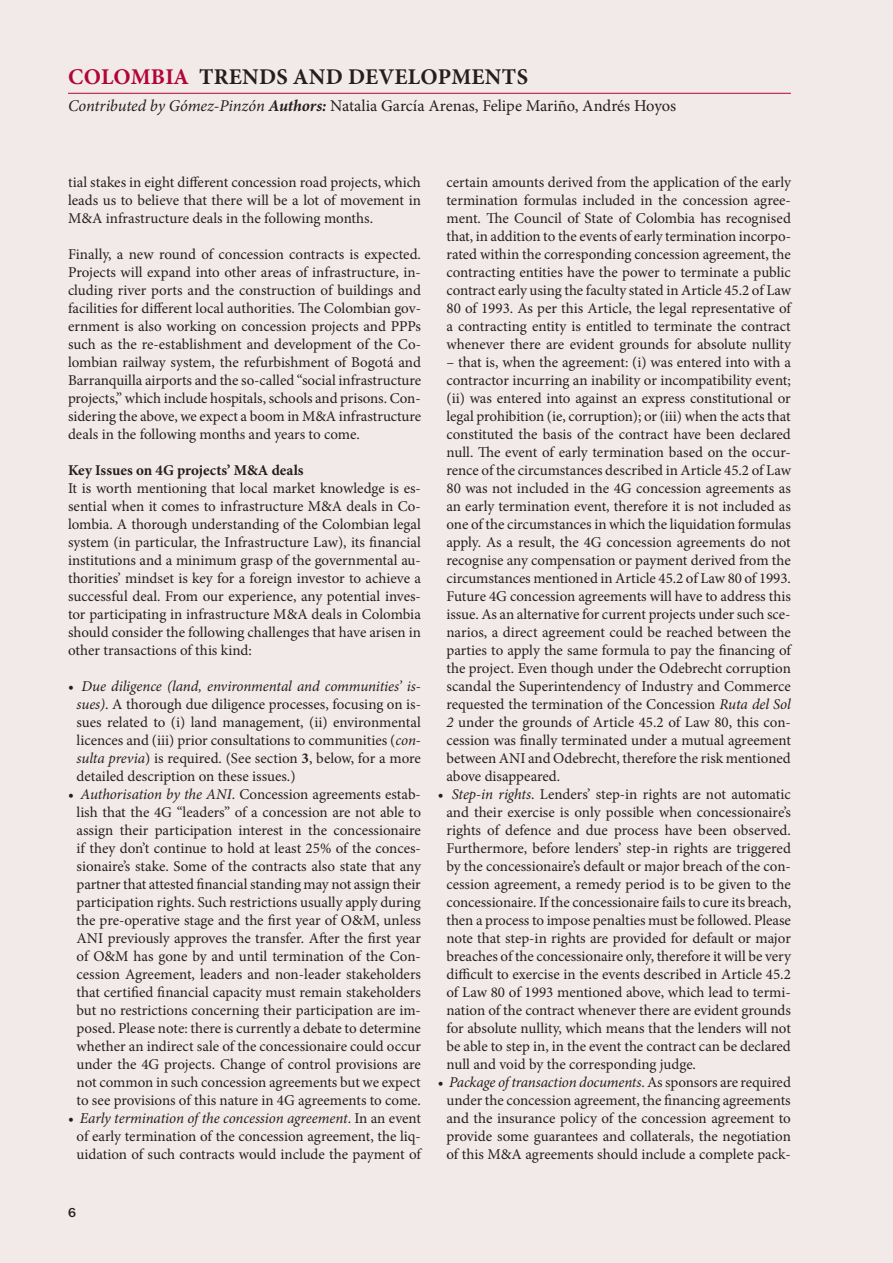
<style>
.page{position:relative;width:893px;height:1263px;background:#f1eae9}
.page>*{position:absolute;margin:0;border:0;box-sizing:border-box;transform-origin:0 0}
.t1{font:700 22.5px "Minion Pro";letter-spacing:.01em;color:#231f20}
.t2{font:700 22.5px "Minion Pro";color:#b30437}
.t3{font:16.5px "Minion Pro";letter-spacing:-.005em;color:#231f20}
.t4{font:15px/18px "Minion Pro";letter-spacing:-.005em;color:#231f20;text-align:justify}
.t5{font:700 15px "Minion Pro";color:#231f20}
.t6{font:500 13.5px "Franklin Gothic URW";color:#231f20}
.s1{color:#b30437}
.s2{font-style:italic}
.s3{font-weight:700;font-style:italic}
.s4{font-weight:700}
</style>
<div class="page">
<hr style="left:68px;top:93px;width:723px;height:1px;background:#b30437">
<h1 class="t2" style="left:68px;top:61px;width:34px">COLOM</h1>
<h1 class="t1" style="left:151px;top:61px;width:379px"><span class="s1">BIA</span> Trends and Developments</h1>
<p class="t3" style="left:68px;top:95px;width:610px"><span class="s2">Contributed by Gómez-Pinzón</span> <span class="s3">Authors:</span> Natalia García Arenas, Felipe Mariño, Andrés Hoyos</p>
<p class="t4" style="left:68px;top:173px;width:354px">tial stakes in eight different concession road projects, which leads us to believe that there will be a lot of movement in M&amp;A infrastructure deals in the following months.</p>
<p class="t4" style="left:68px;top:245px;width:355px">Finally, a new round of concession contracts is expected.<br>Projects will expand into other areas of infrastructure, in&shy;cluding river ports and the construction of buildings and facilities for different local authorities. The Colombian gov&shy;ernment is also working on concession projects and PPPs such as the re-establishment and development of the Co&shy;lombian railway system, the refurbishment of Bogotá and Barranquilla airports and the so-called “social infrastructure projects,” which include hospitals, schools and prisons. Con&shy;sidering the above, we expect a boom in M&amp;A infrastructure deals in the following months and years to come.</p>
<p class="t5" style="left:68px;top:459px;width:237px">Key Issues on 4G projects’ M&amp;A deals</p>
<p class="t4" style="left:68px;top:479px;width:354px">It is worth mentioning that local market knowledge is es&shy;sential when it comes to infrastructure M&amp;A deals in Co&shy;lombia. A thorough understanding of the Colombian legal system (in particular, the Infrastructure Law), its financial institutions and a minimum grasp of the governmental au&shy;thorities’ mindset is key for a foreign investor to achieve a successful deal. From our experience, any potential inves&shy;tor participating in infrastructure M&amp;A deals in Colombia should consider the following challenges that have arisen in other transactions of this kind:</p>
<p class="t4" style="left:77px;top:677px;width:346px;text-indent:-9px">• <span class="s2">Due diligence (land, environmental and communities’ is&shy;sues)</span>. A thorough due diligence processes, focusing on is&shy;sues related to (i) land management, (ii) environmental licences and (iii) prior consultations to communities (<span class="s2">con&shy;sulta previa</span>) is required. (See section <span class="s4">3</span>, below, for a more detailed description on these issues.)</p>
<p class="t4" style="left:68px;top:785px;width:354px;text-align:center">• <span class="s2">Authorisation by the ANI</span>. Concession agreements estab&shy;lish that the 4G “leaders” of a concession are not able to assign their participation interest in the concessionaire if they don’t continue to hold at least 25% of the conces&shy;sionaire’s stake. Some of the contracts also state that any partner that attested financial standing may not assign their participation rights. Such restrictions usually apply during the pre-operative stage and the first year of O&amp;M, unless ANI previously approves the transfer. After the first year of O&amp;M has gone by and until termination of the Con&shy;cession Agreement, leaders and non-leader stakeholders that certified financial capacity must remain stakeholders but no restrictions concerning their participation are im&shy;posed. Please note: there is currently a debate to determine whether an indirect sale of the concessionaire could occur under the 4G projects. Change of control provisions are not common in such concession agreements but we expect to see provisions of this nature in 4G agreements to come.</p>
<p class="t4" style="left:68px;top:1109px;width:354px;text-align:center">• <span class="s2">Early termination of the concession agreement</span>. In an event of early termination of the concession agreement, the liq&shy;uidation of such contracts would include the payment of</p>
<p class="t4" style="left:446px;top:173px;width:346px">certain amounts derived from the application of the early termination formulas included in the concession agree&shy;ment. The Council of State of Colombia has recognised that, in addition to the events of early termination incorpo&shy;rated within the corresponding concession agreement, the contracting entities have the power to terminate a public contract early using the faculty stated in Article 45.2 of Law 80 of 1993. As per this Article, the legal representative of a contracting entity is entitled to terminate the contract whenever there are evident grounds for absolute nullity</p>
<p class="t4" style="left:446px;top:353px;width:346px">– that is, when the agreement: (i) was entered into with a contractor incurring an inability or incompatibility event; (ii) was entered into against an express constitutional or legal prohibition (ie, corruption); or (iii) when the acts that constituted the basis of the contract have been declared null. The event of early termination based on the occur&shy;rence of the circumstances described in Article 45.2 of Law 80 was not included in the 4G concession agreements as an early termination event, therefore it is not included as one of the circumstances in which the liquidation formulas apply. As a result, the 4G concession agreements do not recognise any compensation or payment derived from the circumstances mentioned in Article 45.2 of Law 80 of 1993.<br>Future 4G concession agreements will have to address this issue. As an alternative for current projects under such sce&shy;narios, a direct agreement could be reached between the parties to apply the same formula to pay the financing of the project. Even though under the Odebrecht corruption scandal the Superintendency of Industry and Commerce requested the termination of the Concession <span class="s2">Ruta del Sol 2</span> under the grounds of Article 45.2 of Law 80, this con&shy;cession was finally terminated under a mutual agreement between ANI and Odebrecht, therefore the risk mentioned above disappeared.</p>
<p class="t4" style="left:446px;top:785px;width:346px;text-indent:-9px">• <span class="s2">Step-in rights</span>. Lenders’ step-in rights are not automatic and their exercise is only possible when concessionaire’s rights of defence and due process have been observed.<br>Furthermore, before lenders’ step-in rights are triggered by the concessionaire’s default or major breach of the con&shy;cession agreement, a remedy period is to be given to the concessionaire. If the concessionaire fails to cure its breach, then a process to impose penalties must be followed. Please note that step-in rights are provided for default or major breaches of the concessionaire only, therefore it will be very difficult to exercise in the events described in Article 45.2 of Law 80 of 1993 mentioned above, which lead to termi&shy;nation of the contract whenever there are evident grounds for absolute nullity, which means that the lenders will not be able to step in, in the event the contract can be declared null and void by the corresponding judge.</p>
<p class="t4" style="left:438px;top:1073px;width:354px;text-align:center">• <span class="s2">Package of transaction documents</span>. As sponsors are required under the concession agreement, the financing agreements and the insurance policy of the concession agreement to provide some guarantees and collaterals, the negotiation of this M&amp;A agreements should include a complete pack-</p>
<p class="t6" style="left:68px;top:1204px;width:9px">6</p>
</div>
